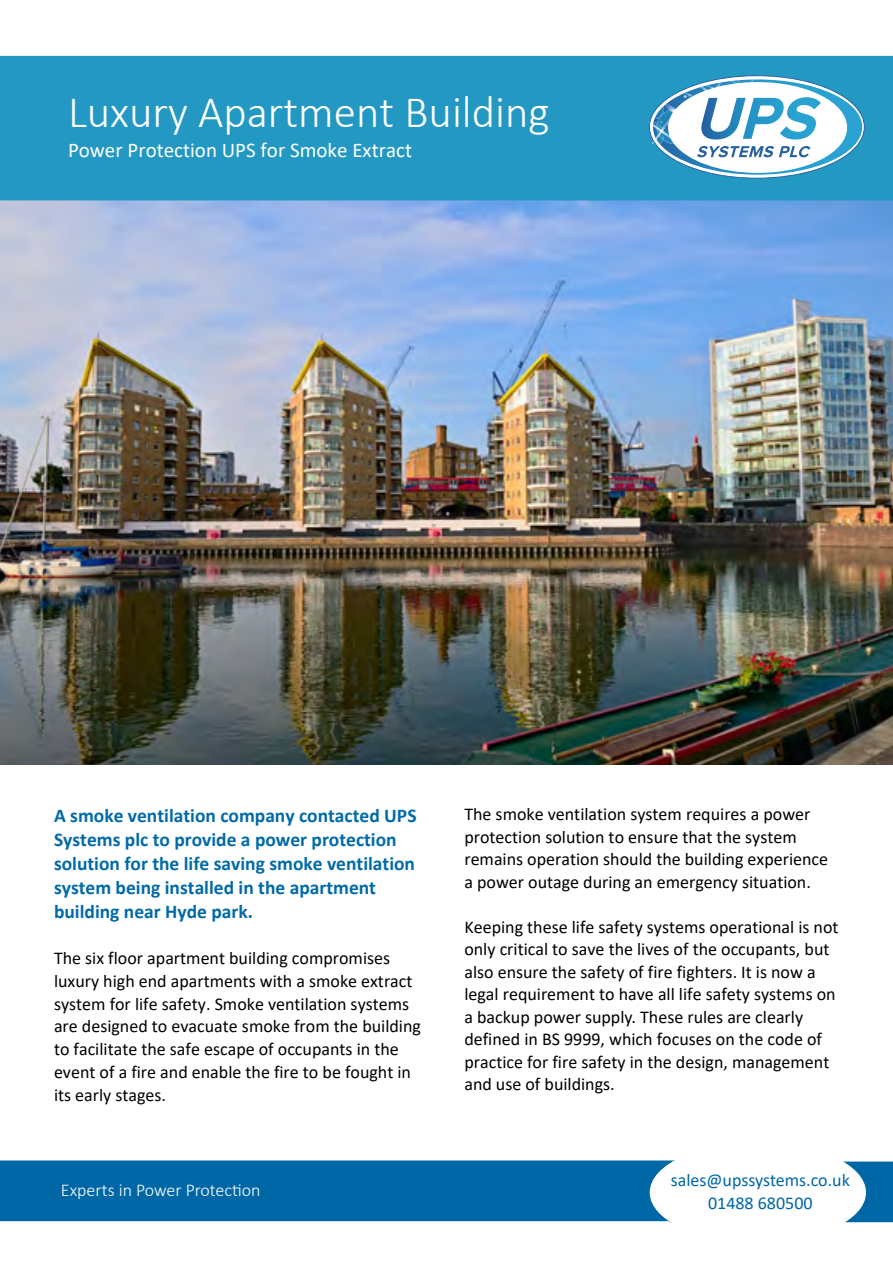
<style>
.page{position:relative;width:893px;height:1263px;background:#fff}
.page>*{position:absolute;margin:0;border:0;box-sizing:border-box;transform-origin:0 0}
.t1{font:300 45px "Calibri";color:#fff}
.t2{font:21px "Calibri";color:#fff}
.t3{font:700 19.5px/24px "Calibri";color:#006aa8}
.t4{font:18px/22.5px "Calibri";color:#000}
.t5{font:18px/22.8px "Calibri";color:#010202}
.t6{font:18px/22.5px "Calibri";color:#0067a6;text-align:center}
.t7{font:300 18px "Calibri";color:#fff}
</style>
<div class="page">
<img style="left:0;top:200px;width:893px;height:564px">
<div style="left:0;top:56px;width:893px;height:144px;background:#2398c3"></div>
<svg style="left:648px;top:75px;width:217px;height:104px"></svg>
<div style="left:0;top:1160px;width:893px;height:62px;background:#0067a6"></div>
<div style="left:650px;top:1142px;width:216px;height:101px;background:#fff;border-radius:50%"></div>
<h1 class="t1" style="left:68px;top:84px;width:483px">Luxury Apartment Building</h1>
<p class="t2" style="left:68px;top:136px;width:345px">Power Protection UPS for Smoke Extract</p>
<p class="t3" style="left:54px;top:803px;width:364px">A smoke ventilation company contacted UPS Systems plc to provide a power protection solution for the life saving smoke ventilation system being installed in the apartment building near Hyde park.</p>
<p class="t5" style="left:54px;top:946px;width:368px">The six floor apartment building compromises luxury high end apartments with a smoke extract system for life safety. Smoke ventilation systems are designed to evacuate smoke from the building to facilitate the safe escape of occupants in the event of a fire and enable the fire to be fought in its early stages.</p>
<p class="t4" style="left:464px;top:803px;width:365px">The smoke ventilation system requires a power protection solution to ensure that the system remains operation should the building experience a power outage during an emergency situation.</p>
<p class="t4" style="left:464px;top:915px;width:376px">Keeping these life safety systems operational is not only critical to save the lives of the occupants, but also ensure the safety of fire fighters. It is now a legal requirement to have all life safety systems on a backup power supply. These rules are clearly defined in BS 9999, which focuses on the code of practice for fire safety in the design, management and use of buildings.</p>
<p class="t7" style="left:61px;top:1179px;width:201px">Experts in Power Protection</p>
<p class="t6" style="left:671px;top:1169px;width:181px">sales@upssystems.co.uk<br>01488 680500</p>
</div>
